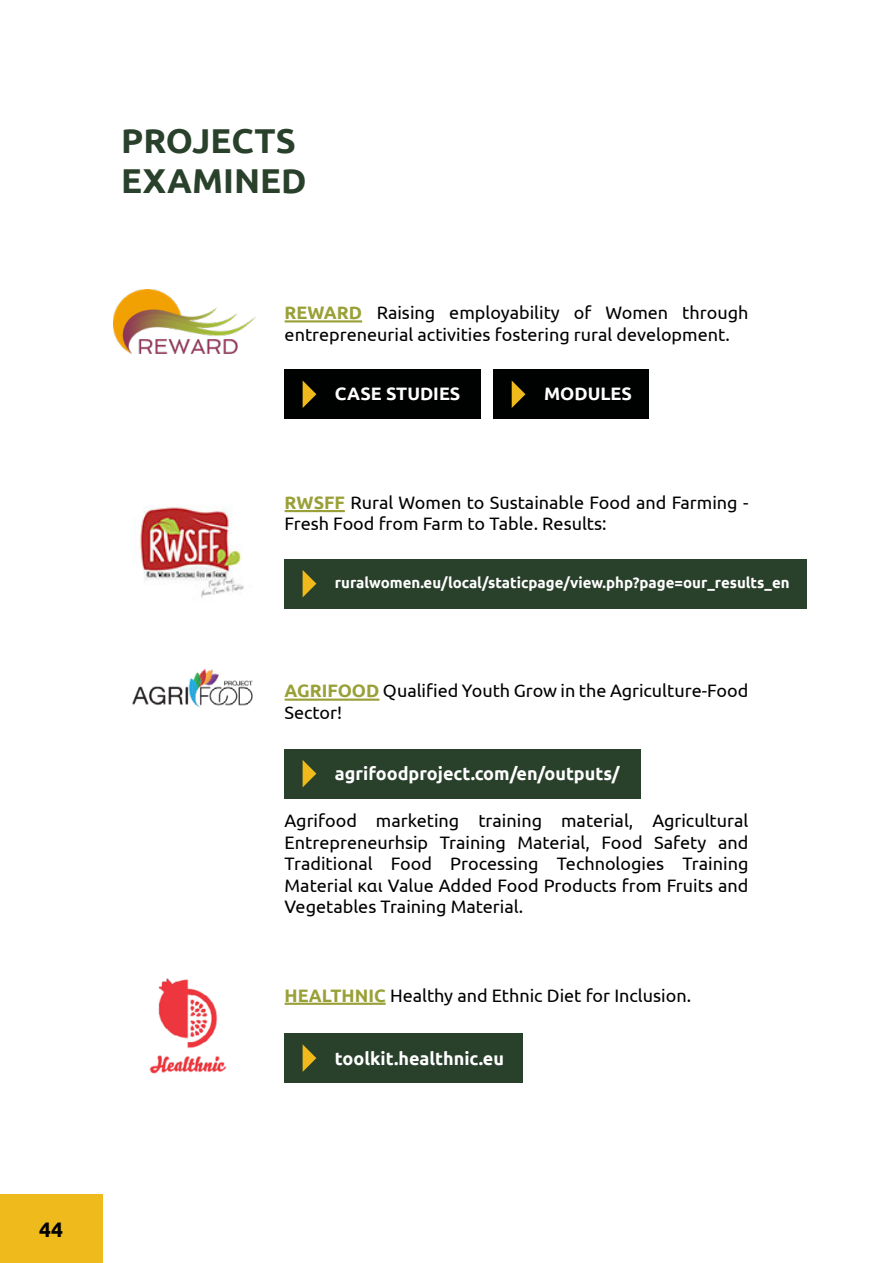
<style>
.page{position:relative;width:893px;height:1263px;background:#fff}
.page>*{position:absolute;margin:0;border:0;box-sizing:border-box;transform-origin:0 0}
.t1{font:700 34.5px/39.6px "Ubuntu";color:#29402b}
.t2{font:700 21px "Ubuntu";color:#000}
.t3{font:18px/21.6px "Ubuntu";color:#000101}
.t4{font:700 18px "Ubuntu";color:#fff}
.t5{font:700 15px "Ubuntu";color:#fff}
.s1{font-weight:700;color:#99a038}
</style>
<div class="page">
<div style="left:0;top:1195px;width:102px;height:68px;background:#efba1c"></div>
<div style="left:285px;top:559px;width:522px;height:49px;background:#29402b"></div>
<div style="left:285px;top:1033px;width:238px;height:50px;background:#29402b"></div>
<div style="left:285px;top:749px;width:356px;height:50px;background:#29402b"></div>
<hr style="left:285px;top:320px;width:77px;height:2px;background:#99a038">
<hr style="left:285px;top:510px;width:60px;height:2px;background:#99a038">
<hr style="left:285px;top:1003px;width:101px;height:2px;background:#99a038">
<hr style="left:285px;top:698px;width:94px;height:3px;background:#99a038">
<img style="left:114px;top:289px;width:141px;height:65px">
<img style="left:139px;top:507px;width:105px;height:91px">
<img style="left:149px;top:978px;width:78px;height:96px">
<img style="left:132px;top:670px;width:121px;height:38px">
<svg style="left:303px;top:570px;width:13px;height:27px"></svg>
<svg style="left:303px;top:1045px;width:13px;height:27px"></svg>
<svg style="left:303px;top:760px;width:13px;height:27px"></svg>
<div style="left:285px;top:369px;width:196px;height:50px;background:#000101"></div>
<div style="left:494px;top:369px;width:155px;height:50px;background:#000101"></div>
<svg style="left:303px;top:381px;width:13px;height:27px"></svg>
<svg style="left:512px;top:381px;width:13px;height:27px"></svg>
<h1 class="t1" style="left:121px;top:121px;width:187px">PROJECTS<br>EXAMINED</h1>
<p class="t3" style="left:285px;top:301px;width:465px"><span class="s1">REWARD</span> Raising employability of Women through entrepreneurial activities fostering rural development.</p>
<p class="t4" style="left:335px;top:383px;width:127px">CASE STUDIES</p>
<p class="t4" style="left:544px;top:383px;width:89px">MODULES</p>
<p class="t3" style="left:285px;top:491px;width:465px"><span class="s1">RWSFF</span> Rural Women to Sustainable Food and Farming -<br>Fresh Food from Farm to Table. Results:</p>
<p class="t5" style="left:335px;top:573px;width:456px">ruralwomen.eu/local/staticpage/view.php?page=our_results_en</p>
<p class="t3" style="left:285px;top:680px;width:465px"><span class="s1">AGRIFOOD</span> Qualified Youth Grow in the Agriculture-Food<br>Sector!</p>
<p class="t4" style="left:335px;top:763px;width:286px">agrifoodproject.com/en/outputs/</p>
<p class="t3" style="left:285px;top:809px;width:465px;text-align:justify">Agrifood marketing training material, Agricultural Entrepreneurhsip Training Material, Food Safety and Traditional Food Processing Technologies Training Material και Value Added Food Products from Fruits and Vegetables Training Material.</p>
<p class="t3" style="left:285px;top:984px;width:408px"><span class="s1">HEALTHNIC</span> Healthy and Ethnic Diet for Inclusion.</p>
<p class="t4" style="left:335px;top:1047px;width:170px">toolkit.healthnic.eu</p>
<p class="t2" style="left:39px;top:1216px;width:25px">44</p>
</div>
